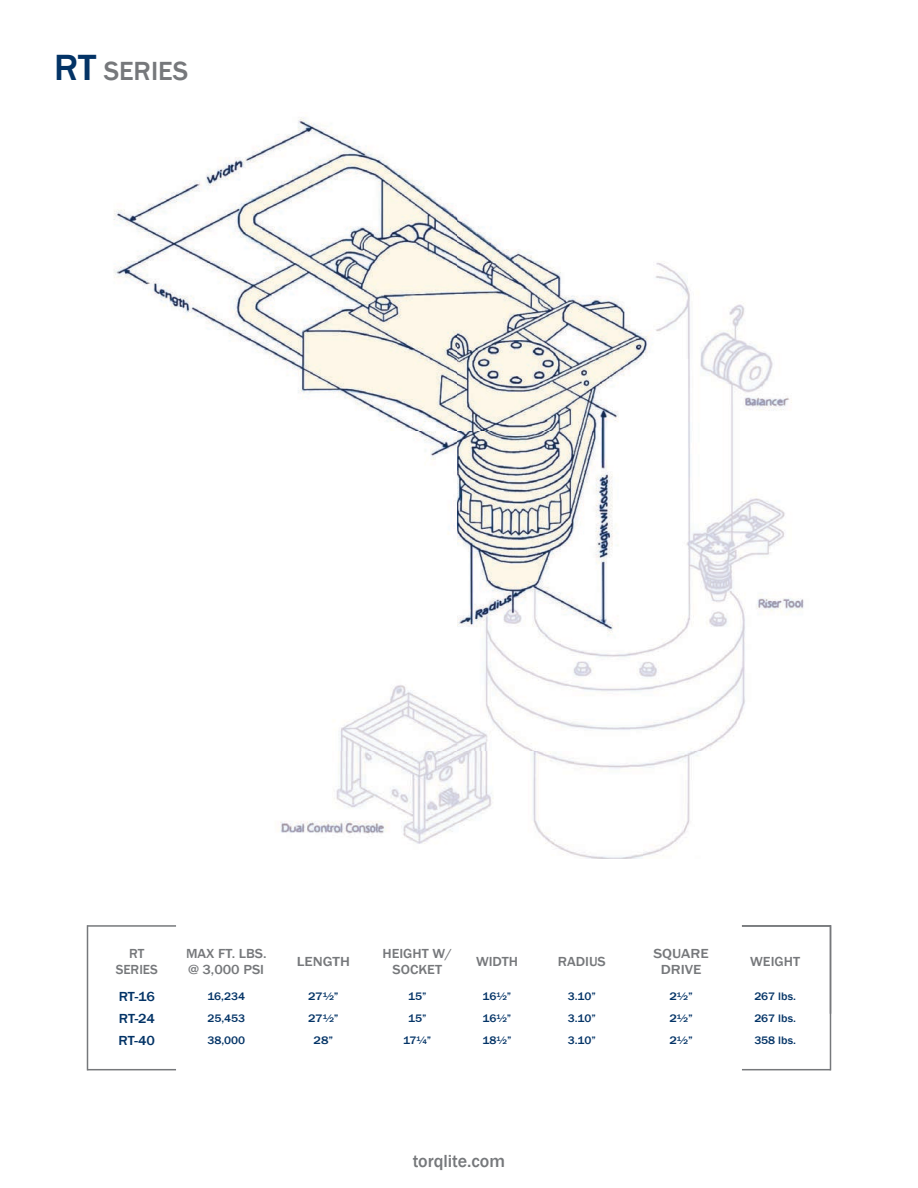
<style>
.page{position:relative;width:918px;height:1188px;background:#fff}
.page>*{position:absolute;margin:0;border:0;box-sizing:border-box;transform-origin:0 0}
.t1{font:500 27px "Franklin Gothic";color:#76787b}
.t2{font:500 18px "Franklin Gothic";color:#76787b}
.t3{font:500 13.5px/16.2px "Franklin Gothic";color:#76787b;scale:1.07 1}
.t4{font:500 13.5px/16.2px "Franklin Gothic";color:#76787b;text-align:center;scale:1.14 1}
.t5{font:500 13.5px "Franklin Gothic";color:#033366;scale:1.07 1}
.t6{font:500 13.5px/16.2px "Franklin Gothic";color:#76787b;text-align:center}
.t7{font:500 11.1px "Franklin Gothic";color:#033366;scale:1.07 1}
.t8{font:500 11.1px "Franklin Gothic";color:#033366;scale:1.14 1}
.s1{font-size:37.5px;color:#033366}
</style>
<div class="page">
<img style="left:113px;top:117px;width:691px;height:741px">
<hr style="left:87px;top:925px;width:1px;height:145px;background:#76787b">
<hr style="left:88px;top:1069px;width:88px;height:1px;background:#76787b">
<hr style="left:830px;top:925px;width:1px;height:145px;background:#76787b">
<hr style="left:742px;top:925px;width:88px;height:2px;background:#76787b">
<hr style="left:88px;top:925px;width:88px;height:2px;background:#76787b">
<hr style="left:742px;top:1069px;width:88px;height:1px;background:#76787b">
<h1 class="t1" style="left:54px;top:55px;width:136px"><span class="s1">RT</span> SERIES</h1>
<p class="t6" style="left:116px;top:945px;width:44px">RT<br>SERIES</p>
<p class="t3" style="left:186px;top:945px;width:77px">MAX FT. LBS. @ 3,000 PSI</p>
<p class="t4" style="left:297px;top:953px;width:48px">LENGTH</p>
<p class="t3" style="left:382px;top:945px;width:67px;text-align:center">HEIGHT W/<br>SOCKET</p>
<p class="t3" style="left:476px;top:953px;width:41px">WIDTH</p>
<p class="t3" style="left:558px;top:953px;width:46px">RADIUS</p>
<p class="t4" style="left:653px;top:945px;width:50px">SQUARE<br>DRIVE</p>
<p class="t3" style="left:750px;top:953px;width:48px">WEIGHT</p>
<p class="t5" style="left:119px;top:989px;width:35px">RT-16</p>
<p class="t7" style="left:207px;top:990px;width:37px">16,234</p>
<p class="t8" style="left:308px;top:990px;width:28px">27½”</p>
<p class="t7" style="left:408px;top:990px;width:19px">15”</p>
<p class="t7" style="left:483px;top:990px;width:28px">16½”</p>
<p class="t7" style="left:568px;top:990px;width:28px">3.10”</p>
<p class="t8" style="left:669px;top:990px;width:22px">2½”</p>
<p class="t7" style="left:754px;top:990px;width:40px">267 lbs.</p>
<p class="t5" style="left:119px;top:1011px;width:35px">RT-24</p>
<p class="t7" style="left:207px;top:1012px;width:37px">25,453</p>
<p class="t8" style="left:308px;top:1012px;width:28px">27½”</p>
<p class="t7" style="left:408px;top:1012px;width:19px">15”</p>
<p class="t7" style="left:483px;top:1012px;width:28px">16½”</p>
<p class="t7" style="left:568px;top:1012px;width:28px">3.10”</p>
<p class="t8" style="left:669px;top:1012px;width:22px">2½”</p>
<p class="t7" style="left:754px;top:1012px;width:40px">267 lbs.</p>
<p class="t5" style="left:119px;top:1033px;width:36px">RT-40</p>
<p class="t7" style="left:207px;top:1034px;width:37px">38,000</p>
<p class="t8" style="left:314px;top:1034px;width:19px">28”</p>
<p class="t7" style="left:403px;top:1034px;width:28px">17¼”</p>
<p class="t7" style="left:482px;top:1034px;width:29px">18½”</p>
<p class="t7" style="left:568px;top:1034px;width:28px">3.10”</p>
<p class="t8" style="left:669px;top:1034px;width:22px">2½”</p>
<p class="t7" style="left:754px;top:1034px;width:40px">358 lbs.</p>
<h2 class="t2" style="left:413px;top:1150px;width:94px">torqlite.com</h2>
</div>
